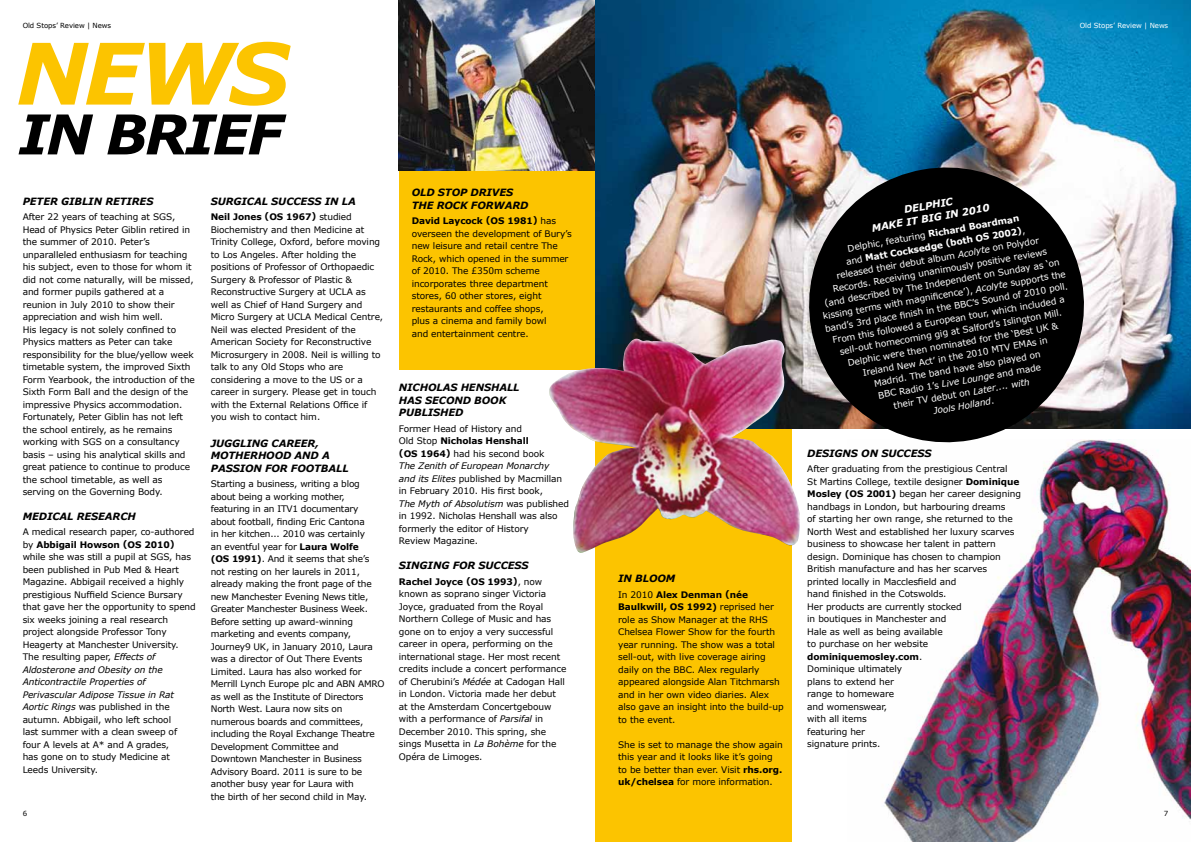
<style>
.page{position:relative;width:1191px;height:842px;background:#fff}
.page>*{position:absolute;margin:0;border:0;box-sizing:border-box;transform-origin:0 0}
.t1{font:italic 700 84.8px "Verdana";color:#fcc400}
.t2{font:italic 700 54.9px "Verdana";letter-spacing:-.05em;color:#000}
.t3{font:italic 700 10px/12.5px "Verdana";letter-spacing:-.01em;color:#000}
.t4{font:italic 700 10px/12.5px "Verdana";color:#fff;text-align:center}
.t5{font:9px/12.5px "Verdana";letter-spacing:-.01em;color:#000}
.t6{font:9px/12.5px "Verdana";color:#fff;text-align:center}
.t7{font:7px "Verdana";letter-spacing:-.01em;color:#000}
.t8{font:7px "Verdana";letter-spacing:-.01em;color:#fff}
.s1{font-weight:700}
.s2{font-style:italic}
</style>
<div class="page">
<div style="left:399px;top:171px;width:196px;height:199px;background:#fcc400"></div>
<img style="left:399px;top:0;width:196px;height:171px">
<img style="left:884px;top:439px;width:307px;height:403px">
<div style="left:595px;top:428px;width:197px;height:414px;background:#fcc400"></div>
<img style="left:595px;top:0;width:596px;height:428px">
<svg style="left:798px;top:156px;width:297px;height:297px;fill:#000"></svg>
<img style="left:549px;top:339px;width:251px;height:214px">
<p class="t7" style="left:23px;top:21px;width:90px">Old Stops’ Review | News</p>
<h1 class="t1" style="left:16px;top:20px;width:275px">NEWS</h1>
<h2 class="t2" style="left:19px;top:99px;width:265px">IN BRIEF</h2>
<p class="t3" style="left:23px;top:194px;width:132px">PETER GIBLIN RETIRES</p>
<p class="t5" style="left:23px;top:210px;width:174px">After 22 years of teaching at SGS, Head of Physics Peter Giblin retired in the summer of 2010. Peter’s unparalleled enthusiasm for teaching his subject, even to those for whom it did not come naturally, will be missed, and former pupils gathered at a reunion in July 2010 to show their appreciation and wish him well.<br>His legacy is not solely confined to Physics matters as Peter can take responsibility for the blue/yellow week timetable system, the improved Sixth Form Yearbook, the introduction of the Sixth Form Ball and the design of the impressive Physics accommodation.<br>Fortunately, Peter Giblin has not left the school entirely, as he remains working with SGS on a consultancy basis – using his analytical skills and great patience to continue to produce the school timetable, as well as serving on the Governing Body.</p>
<p class="t3" style="left:23px;top:510px;width:18px">MEDICAL</p>
<p class="t3" style="left:77px;top:510px;width:17px">RESEARCH</p>
<p class="t5" style="left:23px;top:526px;width:175px">A medical research paper, co-authored by <span class="s1">Abbigail Howson (OS 2010) </span>while she was still a pupil at SGS, has been published in Pub Med &amp; Heart Magazine. Abbigail received a highly prestigious Nuffield Science Bursary that gave her the opportunity to spend six weeks joining a real research project alongside Professor Tony Heagerty at Manchester University.<br>The resulting paper, <span class="s2">Effects of Aldosterone and Obesity on the Anticontractile Properties of Perivascular Adipose Tissue in Rat Aortic Rings</span> was published in the autumn. Abbigail, who left school<br>last summer with a clean sweep of four A levels at A* and A grades,<br>has gone on to study Medicine at Leeds University.</p>
<p class="t7" style="left:23px;top:809px;width:6px">6</p>
<p class="t3" style="left:211px;top:194px;width:146px">SURGICAL SUCCESS IN LA</p>
<p class="t5" style="left:211px;top:210px;width:174px"><span class="s1">Neil Jones (OS 1967)</span> studied Biochemistry and then Medicine at Trinity College, Oxford, before moving to Los Angeles. After holding the positions of Professor of Orthopaedic Surgery &amp; Professor of Plastic &amp; Reconstructive Surgery at UCLA as well as Chief of Hand Surgery and Micro Surgery at UCLA Medical Centre, Neil was elected President of the American Society for Reconstructive Microsurgery in 2008. Neil is willing to talk to any Old Stops who are considering a move to the US or a career in surgery. Please get in touch with the External Relations Office if you wish to contact him.</p>
<p class="t3" style="left:211px;top:437px;width:139px">JUGGLING CAREER,<br>MOTHERHOOD AND A<br>PASSION FOR FOOTBALL</p>
<p class="t5" style="left:211px;top:477px;width:175px">Starting a business, writing a blog about being a working mother, featuring in an ITV1 documentary about football, finding Eric Cantona<br>in her kitchen... 2010 was certainly<br>an eventful year for <span class="s1">Laura Wolfe<br>(OS 1991)</span>. And it seems that she’s not resting on her laurels in 2011, already making the front page of the new Manchester Evening News title, Greater Manchester Business Week.<br>Before setting up award-winning marketing and events company, Journey9 UK, in January 2010, Laura was a director of Out There Events Limited. Laura has also worked for Merrill Lynch Europe plc and ABN AMRO as well as the Institute of Directors North West. Laura now sits on numerous boards and committees, including the Royal Exchange Theatre Development Committee and Downtown Manchester in Business Advisory Board. 2011 is sure to be another busy year for Laura with<br>the birth of her second child in May.</p>
<p class="t3" style="left:412px;top:186px;width:118px">OLD STOP DRIVES<br>THE ROCK FORWARD</p>
<p class="t5" style="left:412px;top:214px;width:162px"><span class="s1">David Laycock (OS 1981)</span> has overseen the development of Bury’s new leisure and retail centre The<br>Rock, which opened in the summer of 2010. The £350m scheme incorporates three department stores, 60 other stores, eight restaurants and coffee shops,<br>plus a cinema and family bowl<br>and entertainment centre.</p>
<p class="t3" style="left:399px;top:381px;width:122px">NICHOLAS HENSHALL<br>HAS SECOND BOOK<br>PUBLISHED</p>
<p class="t5" style="left:399px;top:422px;width:172px">Former Head of History and<br>Old Stop <span class="s1">Nicholas Henshall<br>(OS 1964)</span> had his second book<br><span class="s2">The Zenith of European Monarchy<br>and its Elites</span> published by Macmillan in February 2010. His first book,<br><span class="s2">The Myth of Absolutism</span> was published in 1992. Nicholas Henshall was also formerly the editor of History<br>Review Magazine.</p>
<p class="t3" style="left:399px;top:559px;width:131px">SINGING FOR SUCCESS</p>
<p class="t5" style="left:399px;top:575px;width:169px"><span class="s1">Rachel Joyce (OS 1993)</span>, now known as soprano singer Victoria<br>Joyce, graduated from the Royal<br>Northern College of Music and has gone on to enjoy a very successful career in opera, performing on the international stage. Her most recent credits include a concert performance of Cherubini’s <span class="s2">Médée</span> at Cadogan Hall in London. Victoria made her debut at the Amsterdam Concertgebouw with a performance of <span class="s2">Parsifal</span> in<br>December 2010. This spring, she sings Musetta in <span class="s2">La Bohème</span> for the<br>Opéra de Limoges.</p>
<p class="t8" style="left:1079px;top:21px;width:90px">Old Stops’ Review | News</p>
<p class="t3" style="left:618px;top:572px;width:59px">IN BLOOM</p>
<p class="t5" style="left:618px;top:588px;width:167px">In 2010 <span class="s1">Alex Denman (née<br>Baulkwill, OS 1992)</span> reprised her role as Show Manager at the RHS<br>Chelsea Flower Show for the fourth year running. The show was a total sell-out, with live coverage airing daily on the BBC. Alex regularly appeared alongside Alan Titchmarsh and in her own video diaries. Alex also gave an insight into the build-up to the event.</p>
<p class="t5" style="left:618px;top:738px;width:166px">She is set to manage the show again this year and it looks like it’s going to be better than ever. Visit <span class="s1">rhs.org. uk/chelsea</span> for more information.</p>
<p class="t4" style="left:868px;top:209px;width:121px;rotate:-10deg">DELPHIC<br>MAKE IT BIG IN 2010</p>
<p class="t6" style="left:811px;top:248px;width:248px;rotate:-10deg">Delphic, featuring <span class="s1">Richard Boardman<br></span>and <span class="s1">Matt Cocksedge (both OS 2002)</span>,<br>released their debut album <span class="s2">Acolyte</span> on Polydor<br>Records. Receiving unanimously positive reviews<br>(and described by The Independent on Sunday as ‘on kissing terms with magnifi cence’), <span class="s2">Acolyte</span> supports the band’s 3rd place fi nish in the BBC’s Sound of 2010 poll.<br>From this followed a European tour, which included a sell-out homecoming gig at Salford’s Islington Mill.<br>Delphic were then nominated for the ‘Best UK &amp; Ireland New Act’ in the 2010 MTV EMAs in<br>Madrid. The band have also played on<br>BBC Radio 1’s <span class="s2">Live Lounge</span> and made<br>their TV debut on <span class="s2">Later.... with<br>Jools Holland</span>.</p>
<p class="t3" style="left:807px;top:447px;width:126px">DESIGNS ON SUCCESS</p>
<p class="t5" style="left:807px;top:462px;width:215px">After graduating from the prestigious Central<br>St Martins College, textile designer <span class="s1">Dominique<br>Mosley (OS 2001)</span> began her career designing handbags in London, but harbouring dreams<br>of starting her own range, she returned to the<br>North West and established her luxury scarves business to showcase her talent in pattern design. Dominique has chosen to champion<br>British manufacture and has her scarves printed locally in Macclesfield and<br>hand finished in the Cotswolds.<br>Her products are currently stocked<br>in boutiques in Manchester and<br>Hale as well as being available<br>to purchase on her website <span class="s1">dominiquemosley.com</span>.<br>Dominique ultimately<br>plans to extend her<br>range to homeware<br>and womenswear,<br>with all items<br>featuring her<br>signature prints.</p>
<p class="t7" style="left:1163px;top:809px;width:6px">7</p>
</div>
